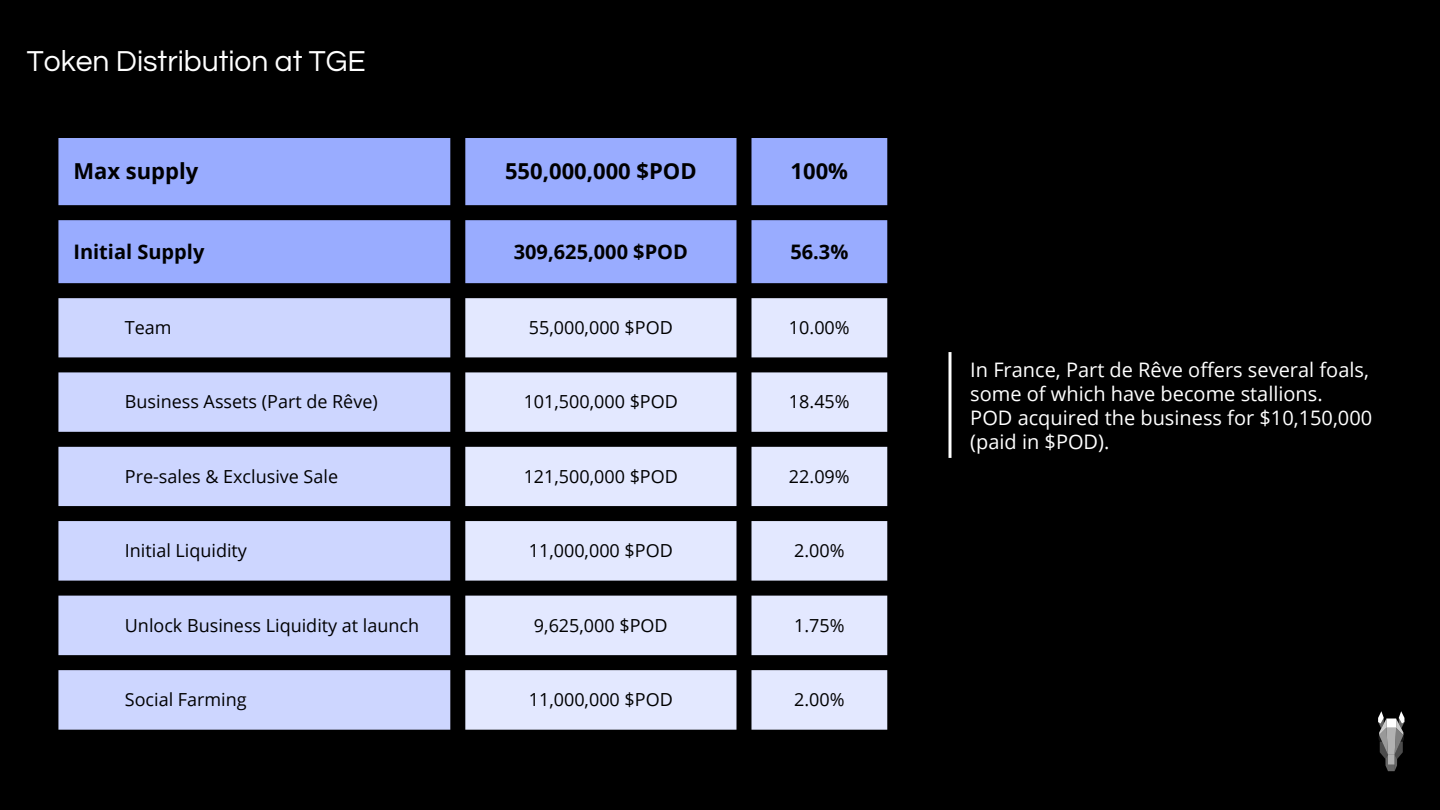
<style>
.page{position:relative;width:1440px;height:810px;background:#000}
.page>*{position:absolute;margin:0;border:0;box-sizing:border-box;transform-origin:0 0}
.t1{font:30px "Questrial";color:#fff}
.t2{font:700 22px "Open Sans";color:#000}
.t3{font:20px/24px "Open Sans";color:#fff}
.t4{font:700 20px "Open Sans";color:#000}
.t5{font:18px "Open Sans";color:#000}
</style>
<div class="page">
<svg style="left:58px;top:138px;width:829px;height:145px;background:#8494dc"></svg>
<svg style="left:58px;top:298px;width:392px;height:432px;fill:#cdd6ff"></svg>
<svg style="left:465px;top:298px;width:422px;height:432px;fill:#e3e8ff"></svg>
<svg style="left:1378px;top:711px;width:26px;height:60px"></svg>
<hr style="left:949px;top:352px;width:3px;height:106px;background:#fff">
<p class="t1" style="left:27px;top:47px;width:340px">Token Distribution at TGE</p>
<h1 class="t2" style="left:73px;top:156px;width:126px">Max supply</h1>
<p class="t2" style="left:505px;top:156px;width:193px">550,000,000 $POD</p>
<p class="t2" style="left:791px;top:156px;width:59px">100%</p>
<p class="t4" style="left:73px;top:238px;width:132px">Initial Supply</p>
<p class="t4" style="left:514px;top:238px;width:176px">309,625,000 $POD</p>
<p class="t4" style="left:790px;top:238px;width:59px">56.3%</p>
<p class="t5" style="left:125px;top:315px;width:48px">Team</p>
<p class="t5" style="left:529px;top:315px;width:145px">55,000,000 $POD</p>
<p class="t5" style="left:789px;top:315px;width:62px">10.00%</p>
<p class="t5" style="left:125px;top:389px;width:254px">Business Assets (Part de Rêve)</p>
<p class="t5" style="left:524px;top:389px;width:156px">101,500,000 $POD</p>
<p class="t5" style="left:789px;top:389px;width:62px">18.45%</p>
<p class="t5" style="left:125px;top:464px;width:215px">Pre-sales &amp; Exclusive Sale</p>
<p class="t5" style="left:524px;top:464px;width:156px">121,500,000 $POD</p>
<p class="t5" style="left:789px;top:464px;width:62px">22.09%</p>
<p class="t5" style="left:125px;top:538px;width:124px">Initial Liquidity</p>
<p class="t5" style="left:529px;top:538px;width:145px">11,000,000 $POD</p>
<p class="t5" style="left:794px;top:538px;width:52px">2.00%</p>
<p class="t5" style="left:125px;top:612px;width:296px">Unlock Business Liquidity at launch</p>
<p class="t5" style="left:534px;top:612px;width:135px">9,625,000 $POD</p>
<p class="t5" style="left:794px;top:612px;width:52px">1.75%</p>
<p class="t5" style="left:125px;top:687px;width:123px">Social Farming</p>
<p class="t5" style="left:529px;top:687px;width:145px">11,000,000 $POD</p>
<p class="t5" style="left:794px;top:687px;width:52px">2.00%</p>
<p class="t3" style="left:970px;top:357px;width:400px">In France, Part de Rêve offers several foals, some of which have become stallions.</p>
<p class="t3" style="left:970px;top:405px;width:403px">POD acquired the business for $10,150,000 (paid in $POD).</p>
</div>
